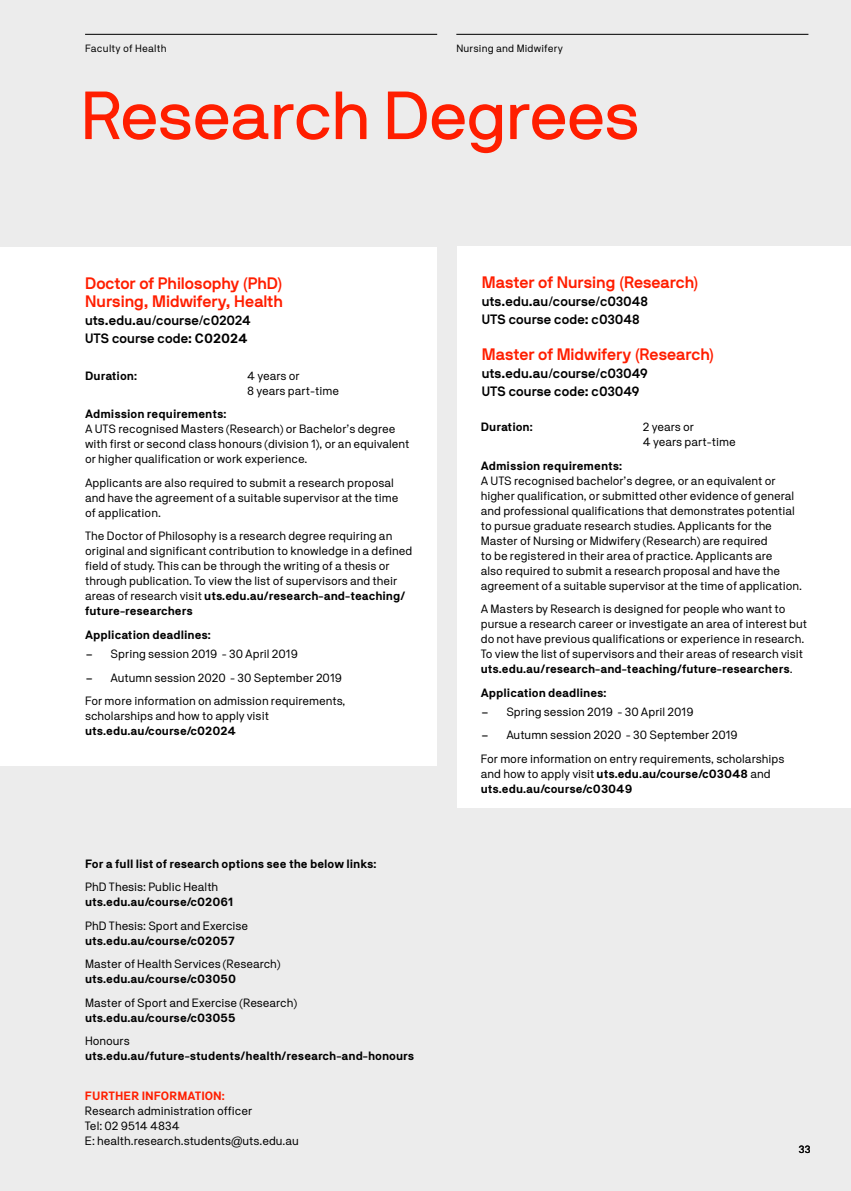
<style>
.page{position:relative;width:851px;height:1191px;background:#fff}
.page>*{position:absolute;margin:0;border:0;box-sizing:border-box;transform-origin:0 0}
.t1{font:67.5px "NB International Pro";letter-spacing:-.01em;color:#ff1e00}
.t2{font:700 16.5px/18px "NB International Pro";color:#ff1e00}
.t3{font:700 13.5px/18px "NB International Pro";letter-spacing:.01em;color:#000}
.t4{font:12px/15px "NB Akademie Std";color:#000}
.t5{font:700 12px/15px "NB Akademie Std";color:#000}
.t6{font:700 12px "NB Akademie Std";color:#ff1e00}
.t7{font:10.5px "NB Akademie Std";letter-spacing:.02em;color:#000}
.t8{font:10.5px "NB International Pro";color:#000}
.s1{font-family:"NB Akademie Std"}
.s2{font-weight:700}
.s3{font-family:"NB International Pro"}
.s4{font-weight:400}
</style>
<div class="page">
<div style="left:0;top:0;width:850px;height:1191px;background:#ececec"></div>
<div style="left:0;top:247px;width:436px;height:518px;background:#fff"></div>
<div style="left:457px;top:247px;width:393px;height:561px;background:#fff"></div>
<hr style="left:85px;top:34px;width:352px;height:1px;background:#000">
<hr style="left:456px;top:34px;width:352px;height:1px;background:#000">
<p class="t7" style="left:85px;top:42px;width:83px">Faculty of Health</p>
<p class="t7" style="left:456px;top:42px;width:108px">Nursing and Midwifery</p>
<h1 class="t1" style="left:80px;top:77px;width:561px">Research Degrees</h1>
<h2 class="t2" style="left:85px;top:274px;width:199px">Doctor of Philosophy (PhD)<br>Nursing, Midwifery, Health</h2>
<p class="t3" style="left:85px;top:311px;width:167px">uts.edu.au/course/c02024<br>UTS course code: <span class="s1">C02024</span></p>
<p class="t5" style="left:85px;top:368px;width:53px">Duration:</p>
<p class="t4" style="left:247px;top:368px;width:93px">4 years or<br>8 years part-time</p>
<p class="t5" style="left:85px;top:406px;width:143px">Admission requirements:</p>
<p class="t4" style="left:85px;top:421px;width:326px">A UTS recognised Masters (Research) or Bachelor’s degree with first or second class honours (division 1), or an equivalent or higher qualification or work experience.</p>
<p class="t4" style="left:85px;top:475px;width:315px">Applicants are also required to submit a research proposal and have the agreement of a suitable supervisor at the time of application.</p>
<p class="t4" style="left:85px;top:528px;width:329px">The Doctor of Philosophy is a research degree requiring an original and significant contribution to knowledge in a defined field of study. This can be through the writing of a thesis or through publication. To view the list of supervisors and their areas of research visit <span class="s2">uts.edu.au/research-and-teaching/ future-researchers</span></p>
<p class="t5" style="left:85px;top:627px;width:127px">Application deadlines:</p>
<p class="t4" style="left:85px;top:646px;width:214px"><span class="s3">–</span> Spring session 2019 - 30 April 2019</p>
<p class="t4" style="left:85px;top:665px;width:262px;line-height:23.5px"><span class="s3">–</span> Autumn session 2020 - 30 September 2019<br>For more information on admission requirements,</p>
<p class="t4" style="left:85px;top:708px;width:185px">scholarships and how to apply visit</p>
<p class="t5" style="left:85px;top:723px;width:152px">uts.edu.au/course/c02024</p>
<p class="t5" style="left:85px;top:855px;width:293px">For a full list of research options see the below links:</p>
<p class="t4" style="left:85px;top:879px;width:135px">PhD Thesis: Public Health</p>
<p class="t5" style="left:85px;top:894px;width:150px">uts.edu.au/course/c02061</p>
<p class="t4" style="left:85px;top:917px;width:165px">PhD Thesis: Sport and Exercise</p>
<p class="t5" style="left:85px;top:932px;width:151px">uts.edu.au/course/c02057</p>
<p class="t4" style="left:85px;top:956px;width:197px">Master of Health Services (Research)</p>
<p class="t5" style="left:85px;top:971px;width:152px">uts.edu.au/course/c03050</p>
<p class="t4" style="left:85px;top:994px;width:213px">Master of Sport and Exercise (Research)</p>
<p class="t5" style="left:85px;top:1009px;width:152px">uts.edu.au/course/c03055</p>
<p class="t4" style="left:85px;top:1033px;width:46px">Honours</p>
<p class="t5" style="left:85px;top:1048px;width:330px">uts.edu.au/future-students/health/research-and-honours</p>
<p class="t6" style="left:85px;top:1088px;width:141px">FURTHER INFORMATION:</p>
<p class="t4" style="left:85px;top:1102px;width:215px">Research administration officer<br>Tel: 02 9514 4834<br>E: health.research.students@uts.edu.au</p>
<h2 class="t2" style="left:481px;top:273px;width:218px">Master of Nursing (Research)</h2>
<p class="t3" style="left:481px;top:292px;width:168px">uts.edu.au/course/c03048<br>UTS course code: c03048</p>
<h2 class="t2" style="left:481px;top:345px;width:234px">Master of Midwifery (Research)</h2>
<p class="t3" style="left:481px;top:364px;width:167px">uts.edu.au/course/c03049<br>UTS course code: c03049</p>
<p class="t5" style="left:480px;top:419px;width:53px">Duration:</p>
<p class="t4" style="left:642px;top:419px;width:94px">2 years or<br>4 years part-time</p>
<p class="t5" style="left:480px;top:457px;width:143px">Admission requirements:</p>
<p class="t4" style="left:480px;top:472px;width:323px">A UTS recognised bachelor’s degree, or an equivalent or higher qualification, or submitted other evidence of general and professional qualifications that demonstrates potential to pursue graduate research studies. Applicants for the Master of Nursing or Midwifery (Research) are required<br>to be registered in their area of practice. Applicants are<br>also required to submit a research proposal and have the agreement of a suitable supervisor at the time of application.</p>
<p class="t4" style="left:480px;top:601px;width:328px">A Masters by Research is designed for people who want to pursue a research career or investigate an area of interest but do not have previous qualifications or experience in research.<br>To view the list of supervisors and their areas of research visit <span class="s2">uts.edu.au/research-and-teaching/future-researchers</span>.</p>
<p class="t5" style="left:480px;top:684px;width:127px">Application deadlines:</p>
<p class="t4" style="left:480px;top:704px;width:214px"><span class="s3">–</span> Spring session 2019 - 30 April 2019</p>
<p class="t4" style="left:480px;top:723px;width:305px;line-height:23.5px"><span class="s3">–</span> Autumn session 2020 - 30 September 2019<br>For more information on entry requirements, scholarships</p>
<p class="t5" style="left:480px;top:766px;width:291px"><span class="s4">and how to apply visit</span> uts.edu.au/course/c03048 <span class="s4">and </span>uts.edu.au/course/c03049</p>
<p class="t8" style="left:798px;top:1143px;width:13px">33</p>
</div>
